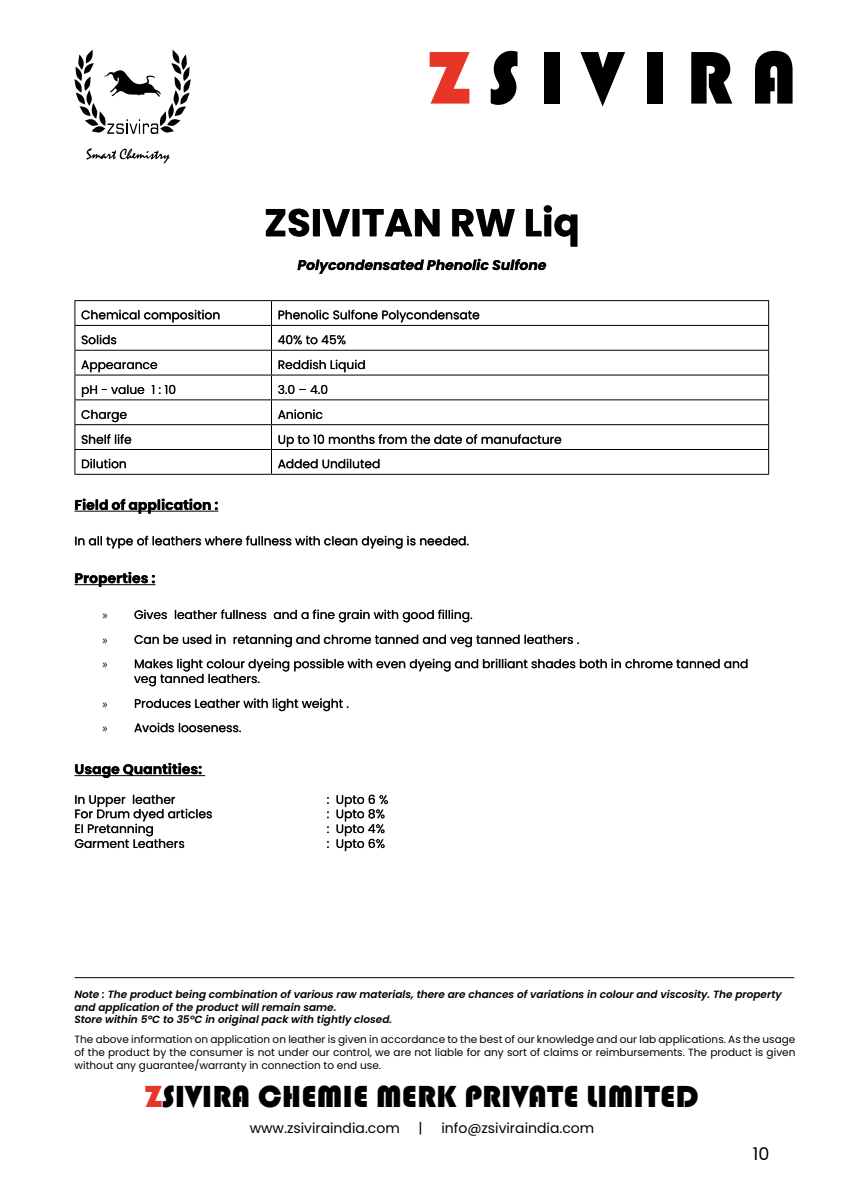
<style>
.page{position:relative;width:844px;height:1191px;background:#fff}
.page>*{position:absolute;margin:0;border:0;box-sizing:border-box;transform-origin:0 0}
.t1{font:77.17px "Bauhaus 93";letter-spacing:.24em;color:#000}
.t2{font:700 38.5px "Poppins";color:#000}
.t3{font:31.68px "Bauhaus 93";color:#000}
.t4{font:17.5px "Poppins";color:#000}
.t5{font:700 14px "Poppins";color:#000}
.t6{font:14px "Poppins";color:#000}
.t7{font:italic 700 14px "Poppins";color:#000}
.t8{font:12.25px/24.7px "Poppins";color:#000}
.t9{font:10.5px/12.6px "Poppins";color:#000;text-align:justify}
.t10{font:italic 600 10.5px/12.6px "Poppins";color:#000}
.s1{color:#e73628}
.s2{font-family:"Myriad Pro"}
</style>
<div class="page">
<svg style="left:86px;top:148px;width:84px;height:15px"></svg>
<svg style="left:74px;top:50px;width:117px;height:84px"></svg>
<hr style="left:74px;top:977px;width:720px;height:1px;background:#000">
<hr style="left:74px;top:511px;width:144px;height:1px;background:#000">
<hr style="left:74px;top:584px;width:81px;height:1px;background:#000">
<hr style="left:74px;top:775px;width:131px;height:1px;background:#000">
<hr style="left:74px;top:300px;width:197px;height:1px;background:#000">
<hr style="left:271px;top:300px;width:497px;height:1px;background:#000">
<hr style="left:74px;top:325px;width:197px;height:1px;background:#000">
<hr style="left:271px;top:325px;width:497px;height:1px;background:#000">
<hr style="left:74px;top:350px;width:197px;height:1px;background:#000">
<hr style="left:271px;top:350px;width:497px;height:1px;background:#000">
<hr style="left:74px;top:374px;width:197px;height:1px;background:#000">
<hr style="left:271px;top:374px;width:497px;height:1px;background:#000">
<hr style="left:74px;top:399px;width:197px;height:1px;background:#000">
<hr style="left:271px;top:399px;width:497px;height:1px;background:#000">
<hr style="left:74px;top:424px;width:197px;height:1px;background:#000">
<hr style="left:271px;top:424px;width:497px;height:1px;background:#000">
<hr style="left:74px;top:449px;width:197px;height:1px;background:#000">
<svg style="left:74px;top:301px;width:1px;height:173px"></svg>
<hr style="left:271px;top:449px;width:497px;height:1px;background:#000">
<svg style="left:271px;top:301px;width:1px;height:173px"></svg>
<svg style="left:768px;top:301px;width:1px;height:173px"></svg>
<hr style="left:74px;top:474px;width:197px;height:1px;background:#000">
<hr style="left:271px;top:474px;width:497px;height:1px;background:#000">
<svg style="left:75px;top:794px;width:312px;height:57px"></svg>
<svg style="left:75px;top:763px;width:127px;height:15px"></svg>
<svg style="left:134px;top:723px;width:107px;height:9px"></svg>
<svg style="left:135px;top:698px;width:213px;height:13px"></svg>
<svg style="left:134px;top:659px;width:613px;height:27px"></svg>
<svg style="left:134px;top:634px;width:444px;height:13px"></svg>
<svg style="left:134px;top:609px;width:338px;height:13px"></svg>
<svg style="left:75px;top:572px;width:80px;height:15px"></svg>
<svg style="left:75px;top:536px;width:393px;height:13px"></svg>
<svg style="left:75px;top:498px;width:143px;height:15px"></svg>
<svg style="left:278px;top:459px;width:101px;height:9px"></svg>
<svg style="left:82px;top:459px;width:44px;height:9px"></svg>
<svg style="left:278px;top:434px;width:283px;height:13px"></svg>
<svg style="left:82px;top:434px;width:49px;height:9px"></svg>
<svg style="left:278px;top:409px;width:44px;height:10px"></svg>
<svg style="left:82px;top:409px;width:45px;height:13px"></svg>
<svg style="left:278px;top:385px;width:49px;height:9px"></svg>
<svg style="left:82px;top:385px;width:93px;height:12px"></svg>
<svg style="left:278px;top:360px;width:86px;height:12px"></svg>
<svg style="left:81px;top:360px;width:76px;height:12px"></svg>
<svg style="left:278px;top:335px;width:67px;height:9px"></svg>
<svg style="left:82px;top:335px;width:34px;height:9px"></svg>
<svg style="left:278px;top:310px;width:201px;height:13px"></svg>
<svg style="left:82px;top:310px;width:137px;height:13px"></svg>
<svg style="left:297px;top:259px;width:249px;height:15px"></svg>
<svg style="left:266px;top:206px;width:311px;height:41px"></svg>
<h1 class="t1" style="left:429px;top:34px;width:368px"><span class="s1">Z</span>SIVIRA</h1>
<h2 class="t2" style="left:264px;top:201px;width:317px">ZSIVITAN RW Liq</h2>
<p class="t7" style="left:297px;top:257px;width:250px">Polycondensated Phenolic Sulfone</p>
<p class="t8" style="left:81px;top:304px;width:141px">Chemical composition</p>
<p class="t8" style="left:278px;top:304px;width:203px">Phenolic Sulfone Polycondensate</p>
<p class="t8" style="left:81px;top:329px;width:37px">Solids</p>
<p class="t8" style="left:278px;top:329px;width:70px">40% to 45%</p>
<p class="t8" style="left:81px;top:354px;width:78px">Appearance</p>
<p class="t8" style="left:278px;top:354px;width:89px">Reddish Liquid</p>
<p class="t8" style="left:81px;top:378px;width:96px">pH - value 1 : 10</p>
<p class="t8" style="left:278px;top:378px;width:52px">3.0 – 4.0</p>
<p class="t8" style="left:81px;top:403px;width:48px">Charge</p>
<p class="t8" style="left:278px;top:403px;width:47px">Anionic</p>
<p class="t8" style="left:81px;top:428px;width:52px">Shelf life</p>
<p class="t8" style="left:278px;top:428px;width:285px">Up to 10 months from the date of manufacture</p>
<p class="t8" style="left:81px;top:453px;width:47px">Dilution</p>
<p class="t8" style="left:278px;top:453px;width:104px">Added Undiluted</p>
<p class="t5" style="left:74px;top:497px;width:145px">Field of application :</p>
<p class="t8" style="left:74px;top:530px;width:396px">In all type of leathers where fullness with clean dyeing is needed.</p>
<p class="t5" style="left:74px;top:570px;width:82px">Properties :</p>
<p class="t8" style="left:102px;top:603px;width:647px"><span class="s2">»</span> Gives leather fullness and a fine grain with good filling.<br><span class="s2">»</span> Can be used in retanning and chrome tanned and veg tanned leathers .<br><span class="s2">»</span> Makes light colour dyeing possible with even dyeing and brilliant shades both in chrome tanned and</p>
<p class="t8" style="left:102px;top:667px;width:248px;text-indent:31px">veg tanned leathers.<br><span class="s2">»</span> Produces Leather with light weight . <span class="s2">»</span> Avoids looseness.</p>
<p class="t5" style="left:74px;top:761px;width:129px">Usage Quantities:</p>
<p class="t8" style="left:74px;top:788px;width:103px">In Upper leather</p>
<p class="t8" style="left:326px;top:788px;width:63px">: Upto 6 %</p>
<p class="t8" style="left:74px;top:803px;width:139px">For Drum dyed articles</p>
<p class="t8" style="left:326px;top:803px;width:60px">: Upto 8%</p>
<p class="t8" style="left:74px;top:817px;width:81px">EI Pretanning</p>
<p class="t8" style="left:326px;top:817px;width:60px">: Upto 4%</p>
<p class="t8" style="left:74px;top:832px;width:112px">Garment Leathers</p>
<p class="t8" style="left:326px;top:832px;width:60px">: Upto 6%</p>
<p class="t10" style="left:74px;top:989px;width:708px">Note : The product being combination of various raw materials, there are chances of variations in colour and viscosity. The property and application of the product will remain same.<br>Store within 5ºC to 35ºC in original pack with tightly closed.</p>
<p class="t9" style="left:74px;top:1034px;width:722px">The above information on application on leather is given in accordance to the best of our knowledge and our lab applications. As the usage of the product by the consumer is not under our control, we are not liable for any sort of claims or reimbursements. The product is given without any guarantee/warranty in connection to end use.</p>
<h3 class="t3" style="left:145px;top:1078px;width:554px"><span class="s1">Z</span>SIVIRA CHEMIE MERK PRIVATE LIMITED</h3>
<p class="t6" style="left:249px;top:1119px;width:152px">www.zsiviraindia.com</p>
<p class="t6" style="left:418px;top:1119px;width:6px">|</p>
<p class="t6" style="left:441px;top:1119px;width:154px">info@zsiviraindia.com</p>
<h3 class="t4" style="left:752px;top:1142px;width:18px">10</h3>
</div>
